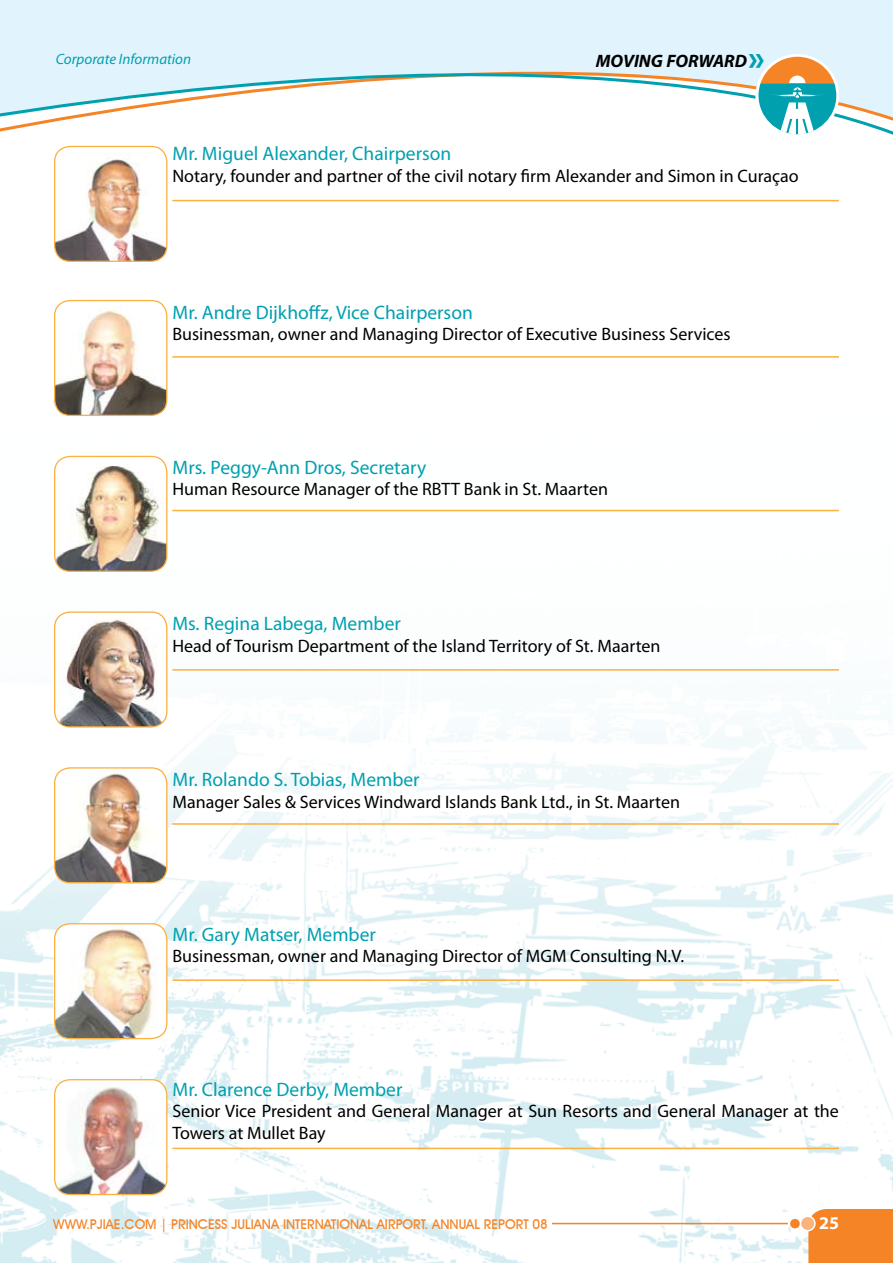
<style>
.page{position:relative;width:893px;height:1263px;background:#fff}
.page>*{position:absolute;margin:0;border:0;box-sizing:border-box;transform-origin:0 0}
.t1{font:19.5px "Myriad Pro";color:#00a0af}
.t2{font:18px/21.6px "Myriad Pro";color:#000}
.t3{font:italic 700 18px "Myriad Pro";color:#000}
.t4{font:700 18px "Myriad Pro";color:#fff}
.t5{font:italic 15px "Myriad Pro";color:#00a0af}
.t6{font:500 13.5px "Avant Garde IT Cby BT";color:#f58426}
.s1{font-style:normal;font-size:36px;color:#00a0af}
</style>
<div class="page">
<img style="left:0;top:173px;width:893px;height:1090px">
<div style="left:808px;top:1209px;width:85px;height:54px;background:#f58426"></div>
<svg style="left:0;top:0;width:893px;height:167px"></svg>
<hr style="left:552px;top:1223px;width:236px;height:1px;background:#f58426">
<div style="left:800px;top:1216px;width:15px;height:15px;background:#f9b47b;border-radius:50%"></div>
<div style="left:800px;top:1215px;width:16px;height:16px;border:2px solid #fff;border-radius:50%"></div>
<div style="left:790px;top:1219px;width:10px;height:9px;background:#f58426;border-radius:50%"></div>
<div style="left:755px;top:54px;width:84px;height:84px;background:#fff;border-radius:50%"></div>
<svg style="left:758px;top:57px;width:78px;height:77px"></svg>
<img style="left:55px;top:146px;width:112px;height:115px">
<div style="left:54px;top:146px;width:113px;height:116px;border:1px solid #fbb040;border-radius:16px"></div>
<hr style="left:172px;top:200px;width:667px;height:1px;background:#fbb040">
<img style="left:55px;top:301px;width:112px;height:114px">
<div style="left:54px;top:300px;width:113px;height:116px;border:1px solid #fbb040;border-radius:16px"></div>
<hr style="left:172px;top:356px;width:667px;height:2px;background:#fbb040">
<img style="left:55px;top:456px;width:112px;height:115px">
<div style="left:54px;top:456px;width:113px;height:116px;border:1px solid #fbb040;border-radius:16px"></div>
<hr style="left:172px;top:510px;width:667px;height:1px;background:#fbb040">
<img style="left:55px;top:612px;width:112px;height:115px">
<div style="left:54px;top:611px;width:113px;height:116px;border:1px solid #fbb040;border-radius:16px"></div>
<hr style="left:172px;top:669px;width:667px;height:2px;background:#fbb040">
<img style="left:55px;top:768px;width:112px;height:115px">
<div style="left:54px;top:767px;width:113px;height:116px;border:1px solid #fbb040;border-radius:16px"></div>
<hr style="left:172px;top:823px;width:667px;height:2px;background:#fbb040">
<img style="left:55px;top:924px;width:112px;height:114px">
<div style="left:54px;top:923px;width:113px;height:116px;border:1px solid #fbb040;border-radius:16px"></div>
<hr style="left:172px;top:979px;width:667px;height:2px;background:#fbb040">
<hr style="left:172px;top:1147px;width:667px;height:2px;background:#fbb040">
<img style="left:55px;top:1080px;width:112px;height:114px">
<div style="left:54px;top:1079px;width:113px;height:116px;border:1px solid #fbb040;border-radius:16px"></div>
<p class="t5" style="left:56px;top:50px;width:137px">Corporate Information</p>
<p class="t3" style="left:596px;top:49px;width:171px">MOVING FORWARD<span class="s1">»</span></p>
<p class="t1" style="left:172px;top:142px;width:280px">Mr. Miguel Alexander, Chairperson</p>
<p class="t2" style="left:172px;top:165px;width:628px">Notary, founder and partner of the civil notary firm Alexander and Simon in Curaçao</p>
<p class="t1" style="left:172px;top:300px;width:302px">Mr. Andre Dijkhoffz, Vice Chairperson</p>
<p class="t2" style="left:172px;top:323px;width:560px">Businessman, owner and Managing Director of Executive Business Services</p>
<p class="t1" style="left:172px;top:455px;width:255px">Mrs. Peggy-Ann Dros, Secretary</p>
<p class="t2" style="left:172px;top:478px;width:437px">Human Resource Manager of the RBTT Bank in St. Maarten</p>
<p class="t1" style="left:172px;top:612px;width:230px">Ms. Regina Labega, Member</p>
<p class="t2" style="left:172px;top:635px;width:490px">Head of Tourism Department of the Island Territory of St. Maarten</p>
<p class="t1" style="left:172px;top:768px;width:249px">Mr. Rolando S. Tobias, Member</p>
<p class="t2" style="left:172px;top:791px;width:509px">Manager Sales &amp; Services Windward Islands Bank Ltd., in St. Maarten</p>
<p class="t1" style="left:172px;top:922px;width:205px">Mr. Gary Matser, Member</p>
<p class="t2" style="left:172px;top:945px;width:513px">Businessman, owner and Managing Director of MGM Consulting N.V.</p>
<p class="t1" style="left:172px;top:1077px;width:231px">Mr. Clarence Derby, Member</p>
<p class="t2" style="left:172px;top:1100px;width:668px">Senior Vice President and General Manager at Sun Resorts and General Manager at the<br>Towers at Mullet Bay</p>
<p class="t6" style="left:53px;top:1216px;width:496px">WWW.PJIAE.COM | PRINCESS JULIANA INTERNATIONAL AIRPORT. ANNUAL REPORT 08</p>
<p class="t4" style="left:819px;top:1211px;width:21px">25</p>
</div>
